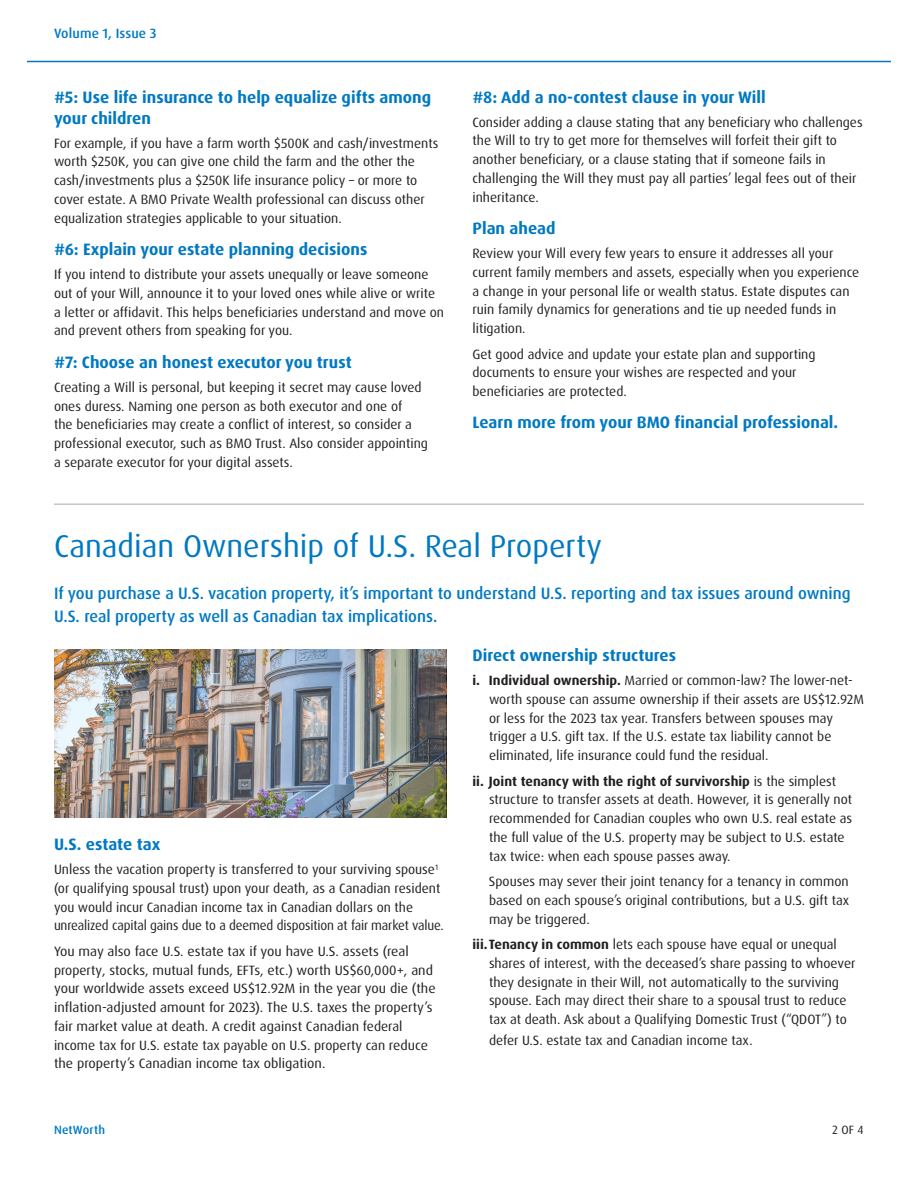
<style>
.page{position:relative;width:918px;height:1188px;background:#fff}
.page>*{position:absolute;margin:0;border:0;box-sizing:border-box;transform-origin:0 0}
.Section_Headline_copy{font:31.5px "Dax Pro";color:#0079c2}
.Paragraph_Headline{font:700 16.5px/21px "Dax OT";color:#0079c2}
.Section_Headline_copy-2{font:500 16.5px/22.5px "Dax Pro";color:#0079c2}
.Body_Copy{font:13.5px/18.8px "Dax Pro";color:#231f20}
.Product_Name{font:500 13.5px "Dax Pro";letter-spacing:.01em;color:#0079c2}
.t1{font:500 12px "Dax Pro";letter-spacing:.015em;color:#0079c2}
.t2{font:12px "Dax Pro";color:#231f20}
.s1{font-weight:700}
</style>
<div class="page">
<hr style="left:27px;top:61px;width:864px;height:1px;background:#0079c2">
<hr style="left:54px;top:504px;width:810px;height:1px;background:#a8a9ad">
<img style="left:54px;top:650px;width:392px;height:168px">
<p class="Product_Name" style="left:54px;top:24px;width:104px">Volume 1, Issue 3</p>
<p class="Paragraph_Headline" style="left:54px;top:87px;width:379px">#5: Use life insurance to help equalize gifts among your children</p>
<p class="Body_Copy" style="left:54px;top:134px;width:386px">For example, if you have a farm worth $500K and cash/investments worth $250K, you can give one child the farm and the other the cash/investments plus a $250K life insurance policy – or more to cover estate. A BMO Private Wealth professional can discuss other equalization strategies applicable to your situation.</p>
<p class="Paragraph_Headline" style="left:54px;top:239px;width:315px">#6: Explain your estate planning decisions</p>
<p class="Body_Copy" style="left:54px;top:265px;width:392px">If you intend to distribute your assets unequally or leave someone out of your Will, announce it to your loved ones while alive or write a letter or affidavit. This helps beneficiaries understand and move on and prevent others from speaking for you.</p>
<p class="Paragraph_Headline" style="left:54px;top:352px;width:299px">#7: Choose an honest executor you trust</p>
<p class="Body_Copy" style="left:54px;top:378px;width:376px">Creating a Will is personal, but keeping it secret may cause loved ones duress. Naming one person as both executor and one of<br>the beneficiaries may create a conflict of interest, so consider a professional executor, such as BMO Trust. Also consider appointing a separate executor for your digital assets.</p>
<p class="Paragraph_Headline" style="left:472px;top:87px;width:295px">#8: Add a no-contest clause in your Will</p>
<p class="Body_Copy" style="left:472px;top:113px;width:392px">Consider adding a clause stating that any beneficiary who challenges the Will to try to get more for themselves will forfeit their gift to another beneficiary, or a clause stating that if someone fails in challenging the Will they must pay all parties’ legal fees out of their inheritance.</p>
<p class="Paragraph_Headline" style="left:472px;top:218px;width:85px">Plan ahead</p>
<p class="Body_Copy" style="left:472px;top:244px;width:388px">Review your Will every few years to ensure it addresses all your current family members and assets, especially when you experience a change in your personal life or wealth status. Estate disputes can ruin family dynamics for generations and tie up needed funds in litigation.</p>
<p class="Body_Copy" style="left:472px;top:345px;width:345px">Get good advice and update your estate plan and supporting documents to ensure your wishes are respected and your beneficiaries are protected.</p>
<p class="Paragraph_Headline" style="left:472px;top:412px;width:367px">Learn more from your BMO financial professional.</p>
<p class="Section_Headline_copy" style="left:54px;top:525px;width:549px">Canadian Ownership of U.S. Real Property</p>
<p class="Section_Headline_copy-2" style="left:54px;top:582px;width:798px">If you purchase a U.S. vacation property, it’s important to understand U.S. reporting and tax issues around owning<br>U.S. real property as well as Canadian tax implications.</p>
<p class="Paragraph_Headline" style="left:54px;top:834px;width:108px">U.S. estate tax</p>
<p class="Body_Copy" style="left:54px;top:860px;width:391px">Unless the vacation property is transferred to your surviving spouse<sup>1 </sup>(or qualifying spousal trust) upon your death, as a Canadian resident you would incur Canadian income tax in Canadian dollars on the unrealized capital gains due to a deemed disposition at fair market value.</p>
<p class="Body_Copy" style="left:54px;top:942px;width:383px">You may also face U.S. estate tax if you have U.S. assets (real property, stocks, mutual funds, EFTs, etc.) worth US$60,000+, and your worldwide assets exceed US$12.92M in the year you die (the inflation-adjusted amount for 2023). The U.S. taxes the property’s fair market value at death. A credit against Canadian federal income tax for U.S. estate tax payable on U.S. property can reduce the property’s Canadian income tax obligation.</p>
<p class="Paragraph_Headline" style="left:472px;top:645px;width:205px">Direct ownership structures</p>
<p class="Body_Copy" style="left:489px;top:671px;width:376px;text-indent:-16px"><span class="s1">i. Individual ownership.</span> Married or common-law? The lower-net&shy;worth spouse can assume ownership if their assets are US$12.92M or less for the 2023 tax year. Transfers between spouses may trigger a U.S. gift tax. If the U.S. estate tax liability cannot be eliminated, life insurance could fund the residual.</p>
<p class="Body_Copy" style="left:489px;top:772px;width:365px;text-indent:-16px"><span class="s1">ii. Joint tenancy with the right of survivorship</span> is the simplest structure to transfer assets at death. However, it is generally not recommended for Canadian couples who own U.S. real estate as the full value of the U.S. property may be subject to U.S. estate tax twice: when each spouse passes away.</p>
<p class="Body_Copy" style="left:489px;top:872px;width:362px;text-align:justify">Spouses may sever their joint tenancy for a tenancy in common based on each spouse’s original contributions, but a U.S. gift tax may be triggered.</p>
<p class="Body_Copy" style="left:489px;top:935px;width:368px;text-indent:-16px"><span class="s1">iii.Tenancy in common</span> lets each spouse have equal or unequal shares of interest, with the deceased’s share passing to whoever they designate in their Will, not automatically to the surviving spouse. Each may direct their share to a spousal trust to reduce tax at death. Ask about a Qualifying Domestic Trust (“QDOT”) to</p>
<p class="Body_Copy" style="left:489px;top:1031px;width:265px">defer U.S. estate tax and Canadian income tax.</p>
<p class="t1" style="left:54px;top:1122px;width:53px">NetWorth</p>
<p class="t2" style="left:832px;top:1122px;width:33px">2 OF 4</p>
</div>
